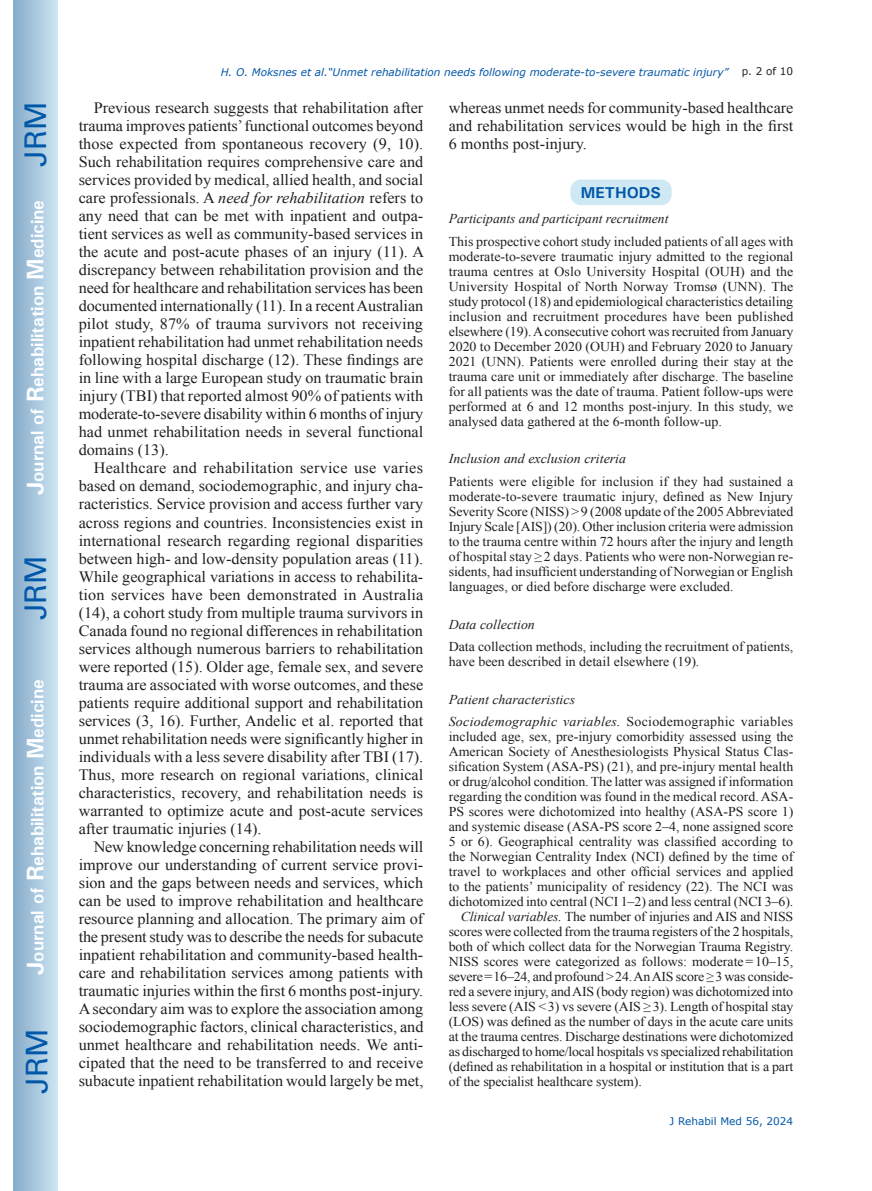
<style>
.page{position:relative;width:872px;height:1191px;background:#fff}
.page>*{position:absolute;margin:0;border:0;box-sizing:border-box;transform-origin:0 0}
.t1{font:30px "Univers";color:#0157a8}
.t2{font:700 18px "Univers";color:#fff}
.t3{font:15.75px/18px "Times New Roman";color:#231f20;text-align:justify}
.t4{font:700 15.75px "Univers";color:#0157a8}
.t5{font:13.5px/15px "Times New Roman";color:#231f20;text-align:justify}
.t6{font:italic 13.5px "Times New Roman";color:#231f20}
.t7{font:italic 13.5px/22.5px "Times New Roman";letter-spacing:.02em;color:#231f20}
.t8{font:italic 10.5px "Verdana";color:#0157a8}
.t9{font:10.5px "Verdana";color:#0157a8}
.t10{font:10.5px "Verdana";color:#231f20}
.s1{font-size:24px}
.s2{font-style:italic}
.s3{font-style:normal}
</style>
<div class="page">
<div style="left:14px;top:0;width:43px;height:1191px;background:linear-gradient(to right,#88acca,#cbe5f2)"></div>
<div style="left:570px;top:179px;width:101px;height:26px;background:#cee8f4;border-radius:10px"></div>
<h1 class="t1" style="left:18px;top:167px;width:67px;rotate:-90deg">JRM</h1>
<p class="t2" style="left:26px;top:495px;width:297px;rotate:-90deg"><span class="s1">J</span>ournal of <span class="s1">R</span>ehabilitation <span class="s1">M</span>edicine</p>
<h1 class="t1" style="left:18px;top:620px;width:67px;rotate:-90deg">JRM</h1>
<p class="t2" style="left:26px;top:974px;width:297px;rotate:-90deg"><span class="s1">J</span>ournal of <span class="s1">R</span>ehabilitation <span class="s1">M</span>edicine</p>
<h1 class="t1" style="left:19px;top:1093px;width:67px;rotate:-90deg">JRM</h1>
<p class="t8" style="left:221px;top:65px;width:509px">H. O. Moksnes et al.“Unmet rehabilitation needs following moderate-to-severe traumatic injury”</p>
<p class="t10" style="left:742px;top:64px;width:53px">p. 2 of 10</p>
<p class="t3" style="left:79px;top:98px;width:347px;text-indent:15px">Previous research suggests that rehabilitation after trauma improves patients’ functional outcomes beyond those expected from spontaneous recovery (9, 10).<br>Such rehabilitation requires comprehensive care and services provided by medical, allied health, and social care professionals. A <span class="s2">need for rehabilitation</span> refers to any need that can be met with inpatient and outpa&shy;tient services as well as community-based services in the acute and post-acute phases of an injury (11). A discrepancy between rehabilitation provision and the need for healthcare and rehabilitation services has been documented internationally (11). In a recent Australian pilot study, 87% of trauma survivors not receiving inpatient rehabilitation had unmet rehabilitation needs following hospital discharge (12). These findings are in line with a large European study on traumatic brain injury (TBI) that reported almost 90% of patients with moderate-to-severe disability within 6 months of injury had unmet rehabilitation needs in several functional domains (13).</p>
<p class="t3" style="left:79px;top:459px;width:346px;text-indent:15px">Healthcare and rehabilitation service use varies based on demand, sociodemographic, and injury cha&shy;racteristics. Service provision and access further vary across regions and countries. Inconsistencies exist in international research regarding regional disparities between high- and low-density population areas (11).<br>While geographical variations in access to rehabilita&shy;tion services have been demonstrated in Australia (14), a cohort study from multiple trauma survivors in Canada found no regional differences in rehabilitation services although numerous barriers to rehabilitation were reported (15). Older age, female sex, and severe trauma are associated with worse outcomes, and these patients require additional support and rehabilitation services (3, 16). Further, Andelic et al. reported that unmet rehabilitation needs were significantly higher in individuals with a less severe disability after TBI (17).<br>Thus, more research on regional variations, clinical characteristics, recovery, and rehabilitation needs is warranted to optimize acute and post-acute services after traumatic injuries (14).</p>
<p class="t3" style="left:79px;top:837px;width:346px;text-indent:15px">New knowledge concerning rehabilitation needs will improve our understanding of current service provi&shy;sion and the gaps between needs and services, which can be used to improve rehabilitation and healthcare resource planning and allocation. The primary aim of the present study was to describe the needs for subacute inpatient rehabilitation and community-based health&shy;care and rehabilitation services among patients with traumatic injuries within the first 6 months post-injury.<br>A secondary aim was to explore the association among sociodemographic factors, clinical characteristics, and unmet healthcare and rehabilitation needs. We anti&shy;cipated that the need to be transferred to and receive subacute inpatient rehabilitation would largely be met,</p>
<p class="t3" style="left:449px;top:98px;width:346px">whereas unmet needs for community-based healthcare and rehabilitation services would be high in the first 6 months post-injury.</p>
<p class="t4" style="left:581px;top:182px;width:82px">METHODS</p>
<p class="t6" style="left:449px;top:210px;width:221px">Participants and participant recruitment</p>
<p class="t5" style="left:449px;top:234px;width:346px">This prospective cohort study included patients of all ages with moderate-to-severe traumatic injury admitted to the regional trauma centres at Oslo University Hospital (OUH) and the University Hospital of North Norway Tromsø (UNN). The study protocol (18) and epidemiological characteristics detailing inclusion and recruitment procedures have been published elsewhere (19). A consecutive cohort was recruited from January 2020 to December 2020 (OUH) and February 2020 to January 2021 (UNN). Patients were enrolled during their stay at the trauma care unit or immediately after discharge. The baseline for all patients was the date of trauma. Patient follow-ups were performed at 6 and 12 months post-injury. In this study, we analysed data gathered at the 6-month follow-up.</p>
<p class="t6" style="left:449px;top:449px;width:179px">Inclusion and exclusion criteria</p>
<p class="t5" style="left:449px;top:474px;width:346px">Patients were eligible for inclusion if they had sustained a moderate-to-severe traumatic injury, defined as New Injury Severity Score (NISS) &gt;9 (2008 update of the 2005 Abbreviated Injury Scale [AIS]) (20). Other inclusion criteria were admission to the trauma centre within 72 hours after the injury and length of hospital stay ≥2 days. Patients who were non-Norwegian re&shy;sidents, had insufficient understanding of Norwegian or English languages, or died before discharge were excluded.</p>
<p class="t6" style="left:449px;top:615px;width:88px">Data collection</p>
<p class="t5" style="left:449px;top:639px;width:346px">Data collection methods, including the recruitment of patients, have been described in detail elsewhere (19).</p>
<p class="t7" style="left:449px;top:687px;width:346px">Patient characteristics<br>Sociodemographic variables. <span class="s3">Sociodemographic variables</span></p>
<p class="t5" style="left:449px;top:729px;width:346px">included age, sex, pre-injury comorbidity assessed using the</p>
<p class="t5" style="left:449px;top:744px;width:346px">American Society of Anesthesiologists Physical Status Clas-</p>
<p class="t5" style="left:449px;top:759px;width:346px">sification System (ASA-PS) (21), and pre-injury mental health</p>
<p class="t5" style="left:449px;top:774px;width:346px">or drug/alcohol condition. The latter was assigned if information</p>
<p class="t5" style="left:449px;top:789px;width:346px">regarding the condition was found in the medical record. ASA-</p>
<p class="t5" style="left:449px;top:804px;width:346px">PS scores were dichotomized into healthy (ASA-PS score 1)</p>
<p class="t5" style="left:449px;top:819px;width:346px">and systemic disease (ASA-PS score 2–4, none assigned score</p>
<p class="t5" style="left:449px;top:834px;width:346px">5 or 6). Geographical centrality was classified according to</p>
<p class="t5" style="left:449px;top:849px;width:346px">the Norwegian Centrality Index (NCI) defined by the time of</p>
<p class="t5" style="left:449px;top:864px;width:346px">travel to workplaces and other official services and applied</p>
<p class="t5" style="left:449px;top:879px;width:346px">to the patients’ municipality of residency (22). The NCI was</p>
<p class="t5" style="left:449px;top:894px;width:346px">dichotomized into central (NCI 1–2) and less central (NCI 3–6).</p>
<p class="t5" style="left:461px;top:909px;width:334px"><span class="s2">Clinical variables.</span> The number of injuries and AIS and NISS</p>
<p class="t5" style="left:449px;top:924px;width:346px">scores were collected from the trauma registers of the 2 hospitals,</p>
<p class="t5" style="left:449px;top:939px;width:346px">both of which collect data for the Norwegian Trauma Registry.</p>
<p class="t5" style="left:449px;top:954px;width:346px">NISS scores were categorized as follows: moderate=10–15,</p>
<p class="t5" style="left:449px;top:969px;width:346px">severe=16–24, and profound &gt;24. An AIS score ≥3 was conside-</p>
<p class="t5" style="left:449px;top:984px;width:346px">red a severe injury, and AIS (body region) was dichotomized into</p>
<p class="t5" style="left:449px;top:999px;width:346px">less severe (AIS &lt;3) vs severe (AIS ≥3). Length of hospital stay</p>
<p class="t5" style="left:449px;top:1014px;width:346px">(LOS) was defined as the number of days in the acute care units</p>
<p class="t5" style="left:449px;top:1029px;width:346px">at the trauma centres. Discharge destinations were dichotomized</p>
<p class="t5" style="left:449px;top:1044px;width:346px">as discharged to home/local hospitals vs specialized rehabilitation</p>
<p class="t5" style="left:449px;top:1059px;width:346px">(defined as rehabilitation in a hospital or institution that is a part</p>
<p class="t5" style="left:449px;top:1074px;width:195px">of the specialist healthcare system).</p>
<p class="t9" style="left:669px;top:1114px;width:125px">J Rehabil Med 56, 2024</p>
</div>
